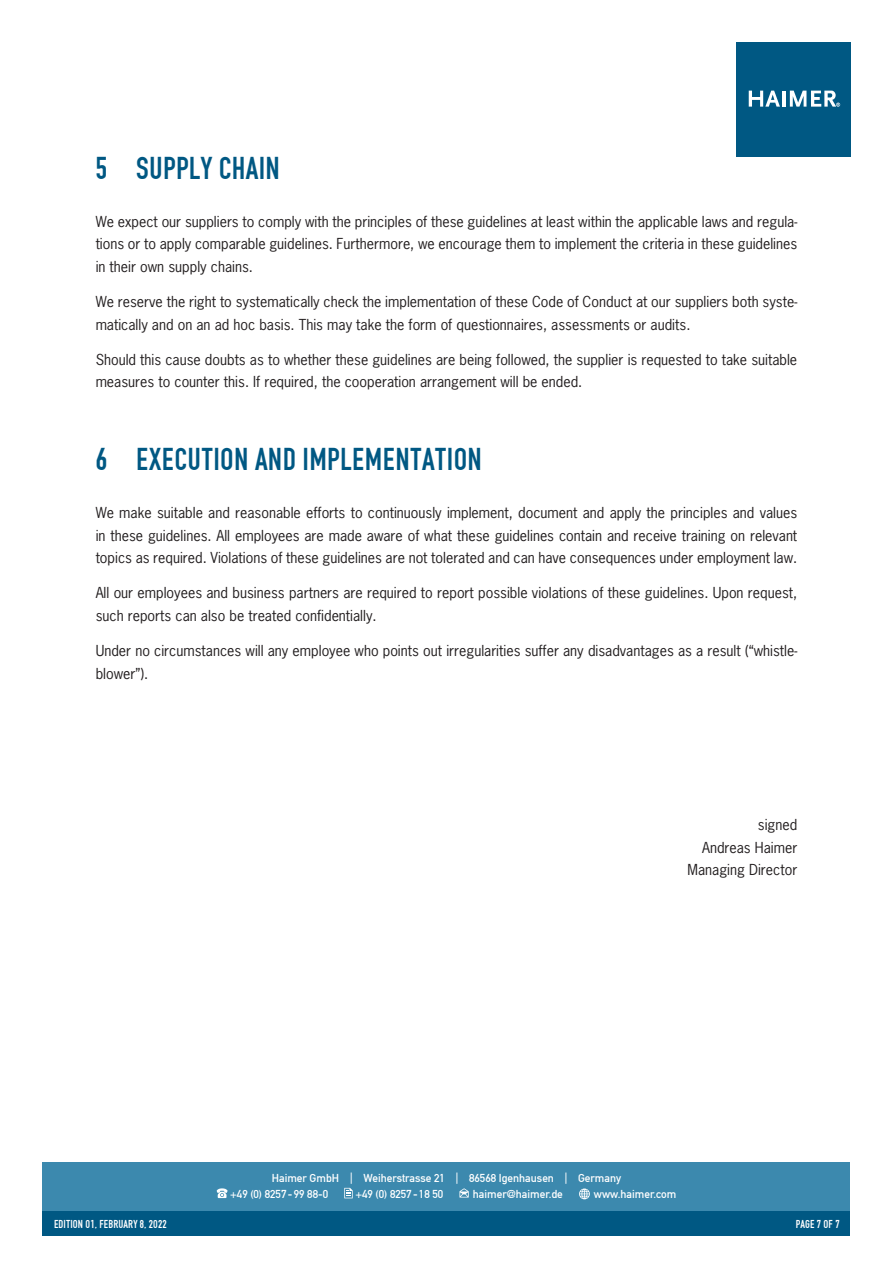
<style>
.page{position:relative;width:893px;height:1263px;background:#fff}
.page>*{position:absolute;margin:0;border:0;box-sizing:border-box;transform-origin:0 0}
.t1{font:33px "DIN 1451 Engschrift Regular";letter-spacing:.01em;color:#005883}
.t2{font:14.25px/22.5px "News Gothic";color:#231f20}
.t3{font:12px "DIN 1451 Engschrift Regular";letter-spacing:.01em;color:#fff}
.Body{font:11.25px "DIN Mittelschrift LTW1 G";color:#fff}
</style>
<div class="page">
<div style="left:736px;top:43px;width:114px;height:114px;background:#005883"></div>
<svg style="left:790px;top:91px;width:50px;height:16px"></svg>
<hr style="left:782px;top:91px;width:3px;height:16px;background:#fff">
<svg style="left:749px;top:91px;width:31px;height:16px"></svg>
<div style="left:43px;top:1211px;width:807px;height:25px;background:#005883"></div>
<div style="left:43px;top:1162px;width:807px;height:49px;background:#3c89ae"></div>
<svg style="left:217px;top:1188px;width:11px;height:10px"></svg>
<svg style="left:344px;top:1188px;width:9px;height:10px"></svg>
<svg style="left:459px;top:1188px;width:10px;height:9px"></svg>
<svg style="left:579px;top:1188px;width:11px;height:11px"></svg>
<p class="t1" style="left:96px;top:149px;width:186px">5 SUPPLY CHAIN</p>
<p class="t2" style="left:96px;top:210px;width:703px;text-align:justify">We expect our suppliers to comply with the principles of these guidelines at least within the applicable laws and regula&shy;tions or to apply comparable guidelines. Furthermore, we encourage them to implement the criteria in these guidelines in their own supply chains.</p>
<p class="t2" style="left:96px;top:290px;width:703px">We reserve the right to systematically check the implementation of these Code of Conduct at our suppliers both syste&shy;matically and on an ad hoc basis. This may take the form of questionnaires, assessments or audits.</p>
<p class="t2" style="left:96px;top:348px;width:703px">Should this cause doubts as to whether these guidelines are being followed, the supplier is requested to take suitable measures to counter this. If required, the cooperation arrangement will be ended.</p>
<p class="t1" style="left:96px;top:440px;width:388px">6 EXECUTION AND IMPLEMENTATION</p>
<p class="t2" style="left:96px;top:501px;width:703px;text-align:justify">We make suitable and reasonable efforts to continuously implement, document and apply the principles and values in these guidelines. All employees are made aware of what these guidelines contain and receive training on relevant topics as required. Violations of these guidelines are not tolerated and can have consequences under employment law.</p>
<p class="t2" style="left:96px;top:581px;width:703px">All our employees and business partners are required to report possible violations of these guidelines. Upon request, such reports can also be treated confidentially.</p>
<p class="t2" style="left:96px;top:639px;width:703px">Under no circumstances will any employee who points out irregularities suffer any disadvantages as a result (“whistle&shy;blower”).</p>
<p class="t2" style="left:688px;top:813px;width:111px;text-align:right">signed<br>Andreas Haimer<br>Managing Director</p>
<p class="Body" style="left:272px;top:1171px;width:351px">Haimer GmbH | Weiherstrasse 21 | 86568 Igenhausen | Germany</p>
<p class="Body" style="left:230px;top:1187px;width:99px">+49 (0) 8257 - 99 88-0</p>
<p class="Body" style="left:355px;top:1187px;width:89px">+49 (0) 8257 - 18 50</p>
<p class="Body" style="left:473px;top:1187px;width:92px">haimer@haimer.de</p>
<p class="Body" style="left:594px;top:1187px;width:84px">www.haimer.com</p>
<p class="t3" style="left:54px;top:1216px;width:114px">EDITION O1, FEBRUARY 8, 2O22</p>
<p class="t3" style="left:796px;top:1216px;width:45px">PAGE 7 OF 7</p>
</div>
